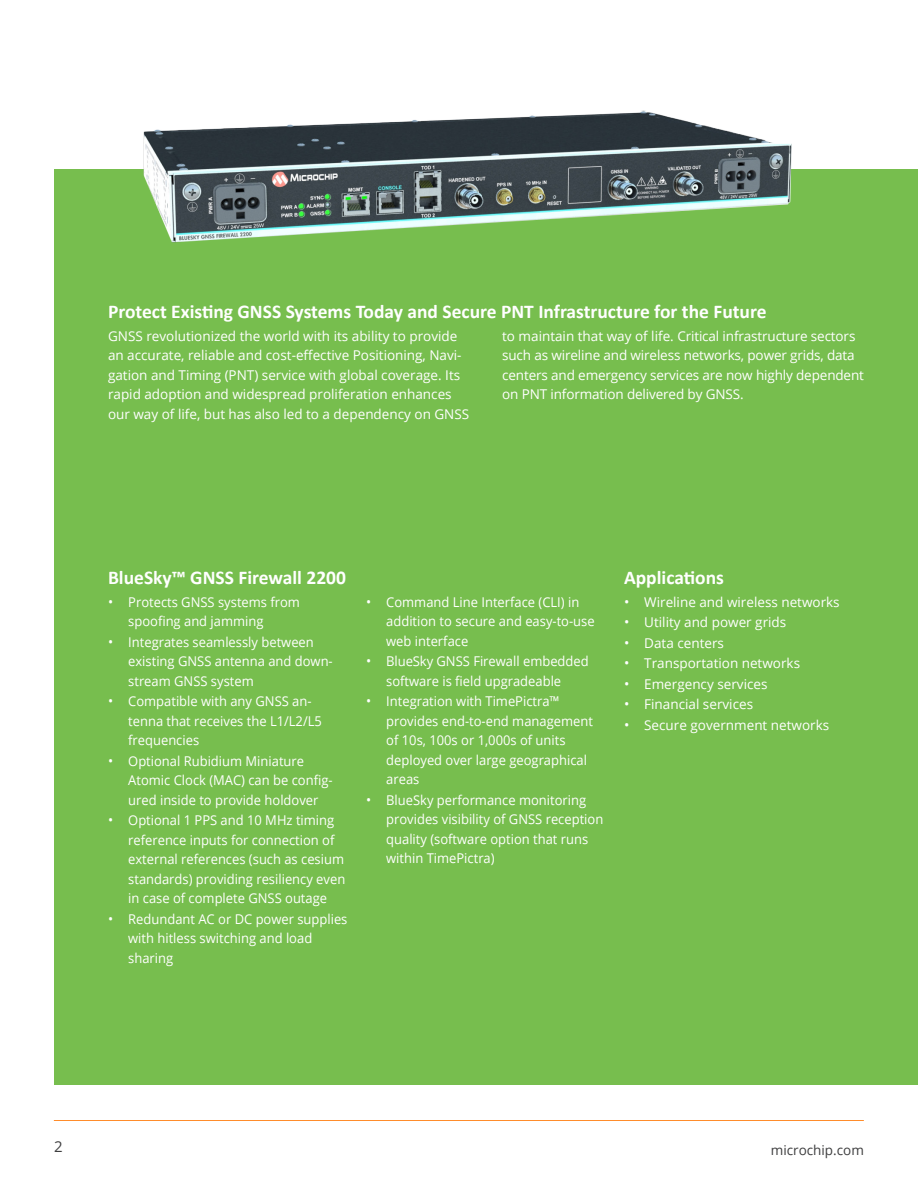
<style>
.page{position:relative;width:918px;height:1188px;background:#fff}
.page>*{position:absolute;margin:0;border:0;box-sizing:border-box;transform-origin:0 0}
.SUBHEAD1{font:700 19.5px "Calibri";color:#fff}
.t1{font:15px "Open Sans";color:#3e3e3f}
.BODY_TEXT{font:13.5px/19.5px "Open Sans";color:#fff;scale:.96 1}
.BODY_TEXT-2{font:13.5px/19.5px "Open Sans";color:#fff}
.t2{font:13.5px "Open Sans";color:#3e3e3f}
.s1{font-size:14.25px}
</style>
<div class="page">
<div style="left:55px;top:169px;width:863px;height:915px;background:#77be4e"></div>
<hr style="left:54px;top:1120px;width:810px;height:1px;background:#ff8c2b">
<img style="left:143px;top:110px;width:649px;height:133px">
<p class="SUBHEAD1" style="left:108px;top:298px;width:660px">Protect Existing GNSS Systems Today and Secure PNT Infrastructure for the Future</p>
<p class="BODY_TEXT-2" style="left:108px;top:326px;width:363px">GNSS revolutionized the world with its ability to provide an accurate, reliable and cost-effective Positioning, Navi&shy;gation and Timing (PNT) service with global coverage. Its rapid adoption and widespread proliferation enhances our way of life, but has also led to a dependency on GNSS</p>
<p class="BODY_TEXT-2" style="left:502px;top:326px;width:363px">to maintain that way of life. Critical infrastructure sectors such as wireline and wireless networks, power grids, data centers and emergency services are now highly dependent on PNT information delivered by GNSS.</p>
<p class="SUBHEAD1" style="left:108px;top:564px;width:240px">BlueSky™ GNSS Firewall 2200</p>
<p class="BODY_TEXT" style="left:128px;top:592px;width:180px;text-indent:-20px"><span class="s1">•</span> Protects GNSS systems from spoofing and jamming</p>
<p class="BODY_TEXT" style="left:128px;top:632px;width:215px;text-indent:-20px"><span class="s1">•</span> Integrates seamlessly between existing GNSS antenna and down&shy;stream GNSS system</p>
<p class="BODY_TEXT" style="left:128px;top:691px;width:203px;text-indent:-20px"><span class="s1">•</span> Compatible with any GNSS an&shy;tenna that receives the L1/L2/L5 frequencies</p>
<p class="BODY_TEXT" style="left:128px;top:751px;width:214px;text-indent:-20px"><span class="s1">•</span> Optional Rubidium Miniature<br>Atomic Clock (MAC) can be config&shy;ured inside to provide holdover</p>
<p class="BODY_TEXT" style="left:128px;top:810px;width:228px;text-indent:-20px"><span class="s1">•</span> Optional 1 PPS and 10 MHz timing reference inputs for connection of external references (such as cesium standards) providing resiliency even in case of complete GNSS outage</p>
<p class="BODY_TEXT" style="left:128px;top:909px;width:230px;text-indent:-20px"><span class="s1">•</span> Redundant AC or DC power supplies with hitless switching and load sharing</p>
<p class="BODY_TEXT" style="left:386px;top:592px;width:219px;text-indent:-20px"><span class="s1">•</span> Command Line Interface (CLI) in addition to secure and easy-to-use web interface</p>
<p class="BODY_TEXT-2" style="left:366px;top:651px;width:224px;text-align:center"><span class="s1">•</span> BlueSky GNSS Firewall embedded software is field upgradeable</p>
<p class="BODY_TEXT" style="left:386px;top:691px;width:217px;text-indent:-20px"><span class="s1">•</span> Integration with TimePictra™ provides end-to-end management of 10s, 100s or 1,000s of units deployed over large geographical areas</p>
<p class="BODY_TEXT" style="left:386px;top:790px;width:228px;text-indent:-20px"><span class="s1">•</span> BlueSky performance monitoring provides visibility of GNSS reception quality (software option that runs within TimePictra)</p>
<p class="SUBHEAD1" style="left:624px;top:564px;width:101px">Applications</p>
<p class="BODY_TEXT-2" style="left:624px;top:592px;width:217px"><span class="s1">•</span> Wireline and wireless networks</p>
<p class="BODY_TEXT-2" style="left:624px;top:612px;width:164px"><span class="s1">•</span> Utility and power grids</p>
<p class="BODY_TEXT-2" style="left:624px;top:633px;width:101px"><span class="s1">•</span> Data centers</p>
<p class="BODY_TEXT-2" style="left:624px;top:653px;width:178px"><span class="s1">•</span> Transportation networks</p>
<p class="BODY_TEXT-2" style="left:624px;top:674px;width:145px"><span class="s1">•</span> Emergency services</p>
<p class="BODY_TEXT-2" style="left:624px;top:694px;width:131px"><span class="s1">•</span> Financial services</p>
<p class="BODY_TEXT-2" style="left:624px;top:715px;width:207px"><span class="s1">•</span> Secure government networks</p>
<p class="t1" style="left:54px;top:1136px;width:10px">2</p>
<p class="t2" style="left:771px;top:1141px;width:95px">microchip.com</p>
</div>
